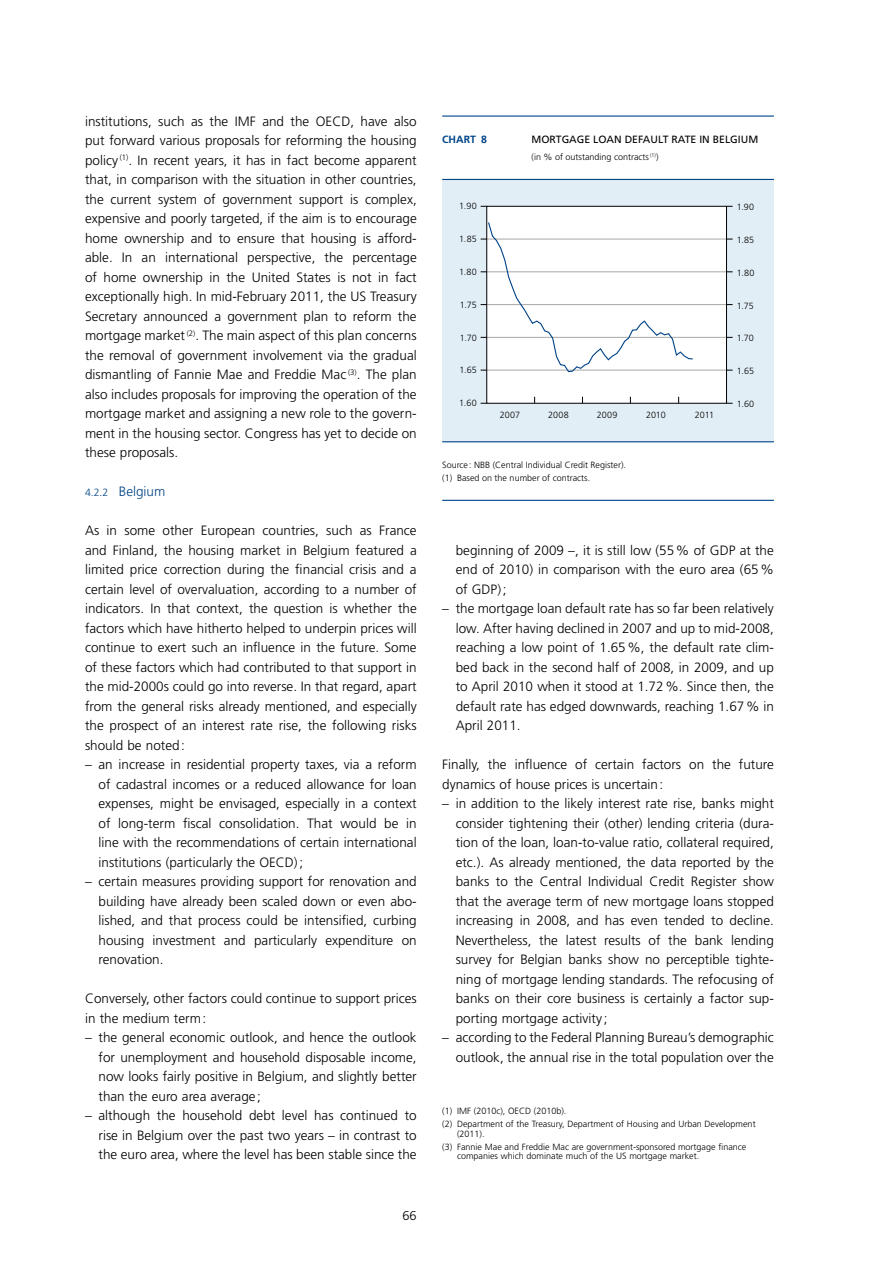
<style>
.page{position:relative;width:893px;height:1263px;background:#fff}
.page>*{position:absolute;margin:0;border:0;box-sizing:border-box;transform-origin:0 0}
.t1{font:300 13.5px/19.5px "Frutiger LT";color:#000;text-align:justify}
.t2{font:300 13.5px "Frutiger LT";color:#048}
.t3{font:300 12.75px "Frutiger LT";color:#000}
.t4{font:10.5px "Frutiger LT";color:#000}
.t5{font:700 10.5px "Frutiger LT";color:#048}
.t6{font:300 9px/12.8px "Frutiger LT";color:#000}
.s1{font-size:10.5px}
</style>
<div class="page">
<div style="left:442px;top:179px;width:332px;height:263px;background:#e2eef5"></div>
<hr style="left:442px;top:115px;width:332px;height:2px;background:#048">
<hr style="left:442px;top:179px;width:332px;height:1px;background:#048">
<hr style="left:442px;top:441px;width:332px;height:1px;background:#048">
<hr style="left:442px;top:500px;width:332px;height:1px;background:#048">
<div style="left:487px;top:206px;width:239px;height:197px;background:#fff"></div>
<hr style="left:486px;top:239px;width:241px;height:1px;background:#a8a8a7">
<hr style="left:486px;top:271px;width:241px;height:1px;background:#a8a8a7">
<hr style="left:486px;top:304px;width:241px;height:1px;background:#a8a8a7">
<hr style="left:486px;top:337px;width:241px;height:1px;background:#a8a8a7">
<hr style="left:486px;top:370px;width:241px;height:1px;background:#a8a8a7">
<svg style="left:481px;top:222px;width:213px;height:151px"></svg>
<div style="left:486px;top:206px;width:241px;height:198px;border:1px solid #000"></div>
<p class="t1" style="left:85px;top:112px;width:333px">institutions, such as the IMF and the OECD, have also put forward various proposals for reforming the housing policy <sup>(1)</sup>. In recent years, it has in fact become apparent that, in comparison with the situation in other countries, the current system of government support is complex, expensive and poorly targeted, if the aim is to encourage home ownership and to ensure that housing is afford&shy;able. In an international perspective, the percentage of home ownership in the United States is not in fact exceptionally high. In mid-February 2011, the US Treasury Secretary announced a government plan to reform the mortgage market <sup>(2)</sup>. The main aspect of this plan concerns the removal of government involvement via the gradual dismantling of Fannie Mae and Freddie Mac <sup>(3)</sup>. The plan also includes proposals for improving the operation of the mortgage market and assigning a new role to the govern&shy;ment in the housing sector. Congress has yet to decide on these proposals.</p>
<p class="t2" style="left:85px;top:484px;width:82px"><span class="s1">4.2.2</span> Belgium</p>
<p class="t1" style="left:85px;top:521px;width:333px">As in some other European countries, such as France and Finland, the housing market in Belgium featured a limited price correction during the financial crisis and a certain level of overvaluation, according to a number of indicators. In that context, the question is whether the factors which have hitherto helped to underpin prices will continue to exert such an influence in the future. Some of these factors which had contributed to that support in the mid-2000s could go into reverse. In that regard, apart from the general risks already mentioned, and especially the prospect of an interest rate rise, the following risks should be noted:</p>
<p class="t1" style="left:99px;top:755px;width:320px;text-indent:-14px">– an increase in residential property taxes, via a reform of cadastral incomes or a reduced allowance for loan expenses, might be envisaged, especially in a context of long-term fiscal consolidation. That would be in line with the recommendations of certain international institutions (particularly the OECD);</p>
<p class="t1" style="left:99px;top:872px;width:320px;text-indent:-14px">– certain measures providing support for renovation and building have already been scaled down or even abo&shy;lished, and that process could be intensified, curbing housing investment and particularly expenditure on renovation.</p>
<p class="t1" style="left:85px;top:989px;width:333px">Conversely, other factors could continue to support prices in the medium term:</p>
<p class="t1" style="left:99px;top:1028px;width:320px;text-indent:-14px">– the general economic outlook, and hence the outlook for unemployment and household disposable income, now looks fairly positive in Belgium, and slightly better than the euro area average;</p>
<p class="t1" style="left:99px;top:1106px;width:320px;text-indent:-14px">– although the household debt level has continued to rise in Belgium over the past two years – in contrast to the euro area, where the level has been stable since the</p>
<p class="t3" style="left:402px;top:1209px;width:16px">66</p>
<p class="t5" style="left:442px;top:134px;width:46px">Chart 8</p>
<p class="t4" style="left:531px;top:134px;width:228px">M ORTGAGE LOAN DE FAULT RATE IN BE LGIUM</p>
<p class="t6" style="left:531px;top:151px;width:128px">(in % of outstanding contracts <sup>(1)</sup>)</p>
<p class="t6" style="left:459px;top:200px;width:19px">1.90</p>
<p class="t6" style="left:737px;top:201px;width:19px">1.90</p>
<p class="t6" style="left:459px;top:233px;width:19px">1.85</p>
<p class="t6" style="left:737px;top:233px;width:19px">1.85</p>
<p class="t6" style="left:459px;top:265px;width:19px">1.80</p>
<p class="t6" style="left:737px;top:266px;width:19px">1.80</p>
<p class="t6" style="left:460px;top:299px;width:19px">1.75</p>
<p class="t6" style="left:737px;top:299px;width:19px">1.75</p>
<p class="t6" style="left:460px;top:331px;width:19px">1.70</p>
<p class="t6" style="left:737px;top:332px;width:19px">1.70</p>
<p class="t6" style="left:459px;top:364px;width:19px">1.65</p>
<p class="t6" style="left:737px;top:365px;width:19px">1.65</p>
<p class="t6" style="left:459px;top:397px;width:19px">1.60</p>
<p class="t6" style="left:737px;top:398px;width:19px">1.60</p>
<p class="t6" style="left:500px;top:409px;width:22px">2007</p>
<p class="t6" style="left:548px;top:409px;width:22px">2008</p>
<p class="t6" style="left:597px;top:409px;width:22px">2009</p>
<p class="t6" style="left:646px;top:409px;width:21px">2010</p>
<p class="t6" style="left:695px;top:409px;width:21px">2011</p>
<p class="t6" style="left:442px;top:459px;width:185px">Source : NBB (Central Individual Credit Register). (1) Based on the number of contracts.</p>
<p class="t1" style="left:456px;top:540px;width:320px">beginning of 2009 –, it is still low (55% of GDP at the end of 2010) in comparison with the euro area (65% of GDP);</p>
<p class="t1" style="left:456px;top:599px;width:320px;text-indent:-14px">– the mortgage loan default rate has so far been relatively low. After having declined in 2007 and up to mid-2008, reaching a low point of 1.65%, the default rate clim&shy;bed back in the second half of 2008, in 2009, and up to April 2010 when it stood at 1.72%. Since then, the default rate has edged downwards, reaching 1.67% in April 2011.</p>
<p class="t1" style="left:442px;top:755px;width:333px">Finally, the influence of certain factors on the future dynamics of house prices is uncertain:</p>
<p class="t1" style="left:456px;top:794px;width:320px;text-indent:-14px">– in addition to the likely interest rate rise, banks might consider tightening their (other) lending criteria (dura&shy;tion of the loan, loan-to-value ratio, collateral required, etc.). As already mentioned, the data reported by the banks to the Central Individual Credit Register show that the average term of new mortgage loans stopped increasing in 2008, and has even tended to decline.<br>Nevertheless, the latest results of the bank lending survey for Belgian banks show no perceptible tighte&shy;ning of mortgage lending standards. The refocusing of banks on their core business is certainly a factor sup&shy;porting mortgage activity ;</p>
<p class="t1" style="left:442px;top:1028px;width:333px;text-align:right">– according to the Federal Planning Bureau’s demographic outlook, the annual rise in the total population over the</p>
<p class="t6" style="left:442px;top:1105px;width:315px">(1) IMF (2010c), OECD (2010b).<br>(2) Department of the Treasury, Department of Housing and Urban Development</p>
<p class="t6" style="left:442px;top:1127px;width:306px;text-indent:15px">(2011).<br>(3) Fannie Mae and Freddie Mac are government-sponsored mortgage finance</p>
<p class="t6" style="left:457px;top:1150px;width:244px">companies which dominate much of the US mortgage market.</p>
</div>
